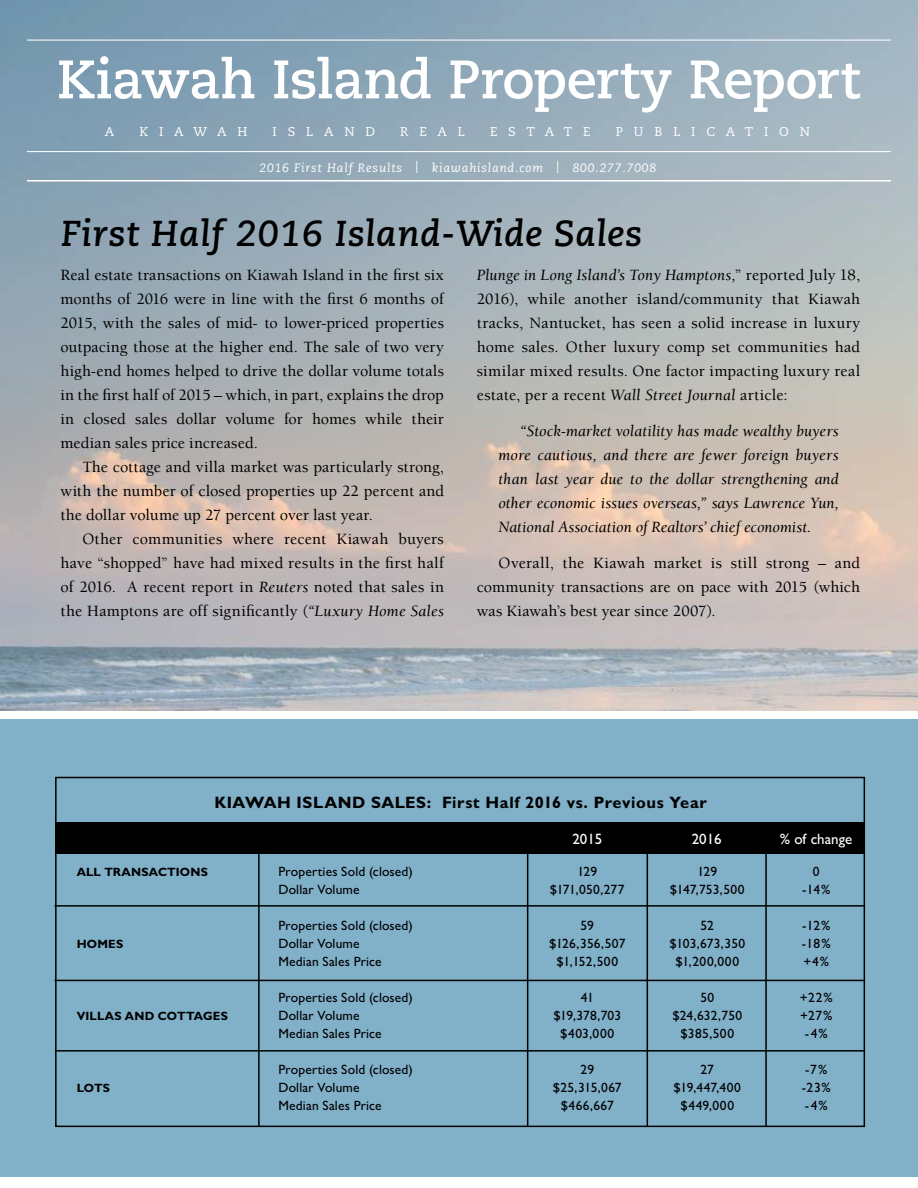
<style>
.page{position:relative;width:918px;height:1188px;background:#fff}
.page>*{position:absolute;margin:0;border:0;box-sizing:border-box;transform-origin:0 0}
.t1{font:700 54px "Caecilia LT Std";letter-spacing:-.015em;color:#fff}
.t2{font:italic 700 36px "Caecilia LT Std";letter-spacing:.02em;color:#000}
.t3{font:700 16.5px "Gill Sans MT Pro";letter-spacing:.03em;color:#000}
.t4{font:500 16.2px/24px "Berkeley";letter-spacing:.01em;color:#000;text-align:justify}
.t5{font:italic 16.2px/24px "Berkeley";color:#000;text-align:justify}
.t6{font:500 15px "Gill Sans MT Pro";color:#fff}
.t7{font:500 13.5px/18px "Gill Sans MT Pro";letter-spacing:.01em;color:#000;text-align:center}
.t8{font:500 13.5px/18px "Gill Sans MT Pro";letter-spacing:.04em;color:#000;text-align:center}
.t9{font:12.75px "Caecilia LT Std";letter-spacing:.85em;color:#fff}
.t10{font:italic 12.15px "Caecilia LT Std";letter-spacing:.07em;color:#fff}
.t11{font:700 12px "Gill Sans MT Pro";letter-spacing:.015em;color:#000}
.s1{font-weight:400;font-style:italic}
</style>
<div class="page">
<img style="left:0;top:0;width:918px;height:711px">
<div style="left:0;top:719px;width:918px;height:458px;background:#81b0c9"></div>
<hr style="left:27px;top:40px;width:864px;height:1px;background:#fff">
<hr style="left:27px;top:180px;width:864px;height:2px;background:#fff">
<div style="left:55px;top:777px;width:810px;height:350px;border:2px solid #000"></div>
<div style="left:55px;top:822px;width:809px;height:31px;background:#000"></div>
<hr style="left:647px;top:843px;width:1px;height:284px;background:#000">
<hr style="left:527px;top:842px;width:1px;height:285px;background:#000">
<hr style="left:258px;top:843px;width:2px;height:284px;background:#000">
<hr style="left:765px;top:844px;width:2px;height:283px;background:#000">
<hr style="left:55px;top:905px;width:810px;height:2px;background:#000">
<hr style="left:55px;top:980px;width:810px;height:1px;background:#000">
<hr style="left:55px;top:1050px;width:810px;height:2px;background:#000">
<hr style="left:27px;top:151px;width:864px;height:1px;background:#fff">
<h1 class="t1" style="left:57px;top:48px;width:804px">Kiawah Island Property Report</h1>
<p class="t9" style="left:105px;top:125px;width:11px">A</p>
<p class="t9" style="left:139px;top:125px;width:110px">KIAWAH</p>
<p class="t9" style="left:273px;top:125px;width:104px">ISLAND</p>
<p class="t9" style="left:400px;top:125px;width:66px">REAL</p>
<p class="t9" style="left:490px;top:125px;width:102px">ESTATE</p>
<p class="t9" style="left:616px;top:125px;width:196px">PUBLICATION</p>
<p class="t10" style="left:260px;top:161px;width:398px">2016 First Half Results | kiawahisland.com | 800.277.7008</p>
<h2 class="t2" style="left:61px;top:212px;width:582px">First Half 2016 Island-Wide Sales</h2>
<p class="t4" style="left:60px;top:263px;width:385px">Real estate transactions on Kiawah Island in the first six months of 2016 were in line with the first 6 months of 2015, with the sales of mid- to lower-priced properties outpacing those at the higher end. The sale of two very high-end homes helped to drive the dollar volume totals in the first half of 2015 – which, in part, explains the drop in closed sales dollar volume for homes while their median sales price increased.</p>
<p class="t4" style="left:60px;top:455px;width:385px;text-indent:22px">The cottage and villa market was particularly strong, with the number of closed properties up 22 percent and the dollar volume up 27 percent over last year.</p>
<p class="t4" style="left:60px;top:527px;width:385px;text-indent:22px">Other communities where recent Kiawah buyers have “shopped” have had mixed results in the first half of 2016. A recent report in <span class="s1">Reuters</span> noted that sales in the Hamptons are off significantly (<span class="s1">“Luxury Home Sales</span></p>
<p class="t4" style="left:477px;top:263px;width:385px"><span class="s1">Plunge in Long Island’s Tony Hamptons,</span>” reported July 18, 2016), while another island/community that Kiawah tracks, Nantucket, has seen a solid increase in luxury home sales. Other luxury comp set communities had similar mixed results. One factor impacting luxury real estate, per a recent <span class="s1">Wall Street Journal</span> article:</p>
<p class="t5" style="left:498px;top:419px;width:342px;text-indent:22px">“Stock-market volatility has made wealthy buyers more cautious, and there are fewer foreign buyers than last year due to the dollar strengthening and other economic issues overseas,” says Lawrence Yun, National Association of Realtors’ chief economist.</p>
<p class="t4" style="left:477px;top:551px;width:385px;text-indent:22px">Overall, the Kiawah market is still strong – and community transactions are on pace with 2015 (which was Kiawah’s best year since 2007).</p>
<p class="t3" style="left:214px;top:792px;width:494px">KIAWAH ISLAND SALES: First Half 2016 vs. Previous Year</p>
<p class="t11" style="left:77px;top:865px;width:133px">ALL TRANSACTIONS</p>
<p class="t11" style="left:77px;top:937px;width:48px">HOMES</p>
<p class="t11" style="left:77px;top:1009px;width:153px">VILLAS AND COTTAGES</p>
<p class="t11" style="left:77px;top:1081px;width:35px">LOTS</p>
<p class="t7" style="left:278px;top:863px;width:136px;text-align:left">Properties Sold (closed)<br>Dollar Volume</p>
<p class="t7" style="left:278px;top:917px;width:136px;text-align:left">Properties Sold (closed)<br>Dollar Volume<br>Median Sales Price</p>
<p class="t7" style="left:278px;top:989px;width:136px;text-align:left">Properties Sold (closed)<br>Dollar Volume<br>Median Sales Price</p>
<p class="t7" style="left:278px;top:1061px;width:136px;text-align:left">Properties Sold (closed)<br>Dollar Volume<br>Median Sales Price</p>
<p class="t6" style="left:572px;top:830px;width:31px">2015</p>
<p class="t6" style="left:692px;top:830px;width:31px">2016</p>
<p class="t7" style="left:550px;top:862px;width:76px">129 $171,050,277</p>
<p class="t7" style="left:549px;top:916px;width:78px">59 $126,356,507 $1,152,500</p>
<p class="t7" style="left:553px;top:988px;width:69px">41 $19,378,703 $403,000</p>
<p class="t7" style="left:553px;top:1060px;width:70px">29 $25,315,067 $466,667</p>
<p class="t7" style="left:670px;top:862px;width:76px">129 $147,753,500</p>
<p class="t7" style="left:669px;top:916px;width:77px">52 $103,673,350 $1,200,000</p>
<p class="t7" style="left:672px;top:988px;width:71px">50 $24,632,750 $385,500</p>
<p class="t8" style="left:674px;top:1060px;width:69px">27 $19,447,400 $449,000</p>
<p class="t6" style="left:780px;top:830px;width:74px">% of change</p>
<p class="t7" style="left:802px;top:862px;width:30px">0 -14%</p>
<p class="t7" style="left:802px;top:916px;width:30px;text-align:justify">-12% -18% +4%</p>
<p class="t7" style="left:800px;top:988px;width:34px">+22% +27% -4%</p>
<p class="t7" style="left:802px;top:1060px;width:31px;text-align:left">-7% -23% -4%</p>
</div>
